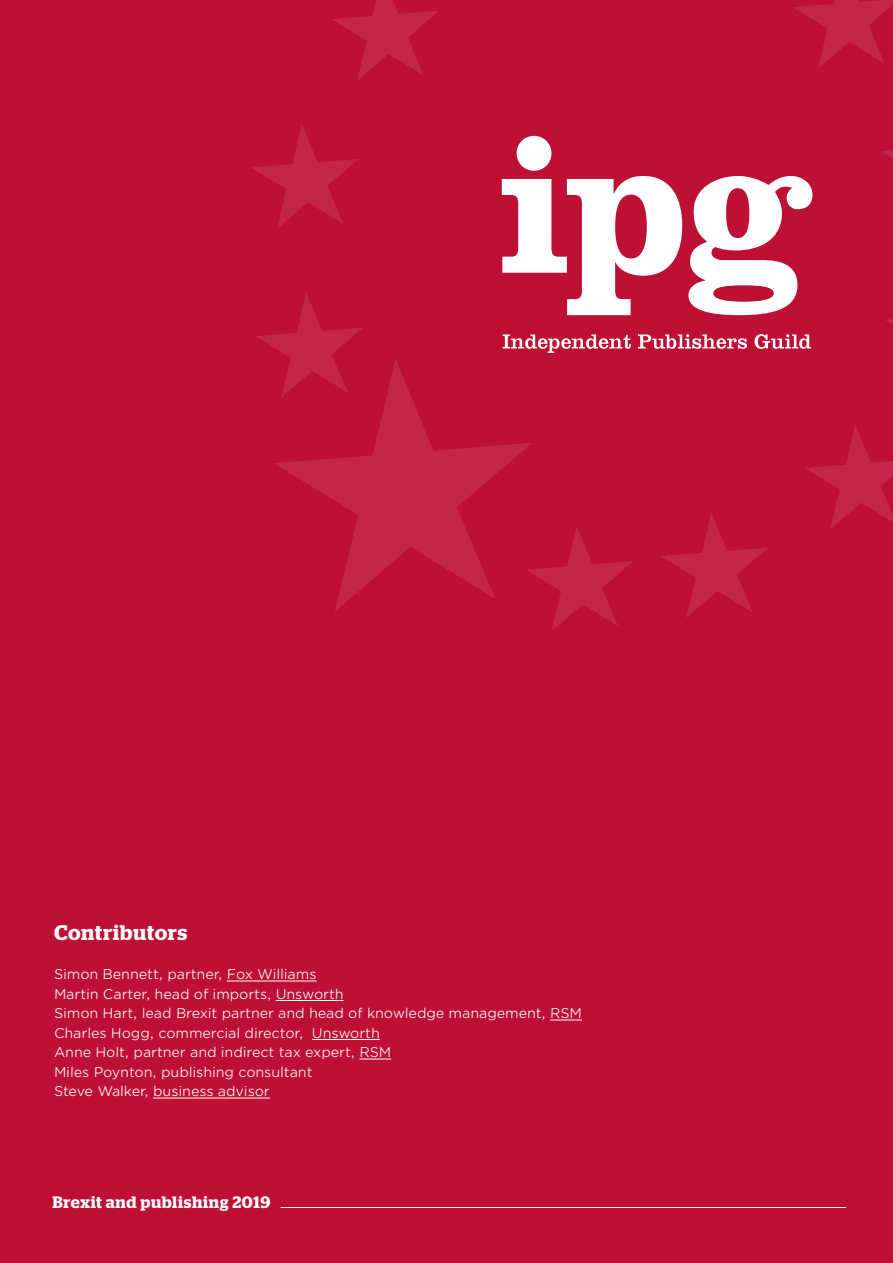
<style>
.page{position:relative;width:893px;height:1263px;background:#be0f34}
.page>*{position:absolute;margin:0;border:0;box-sizing:border-box;transform-origin:0 0}
.t1{font:600 21px "Stag";letter-spacing:.035em;color:#fff}
.t2{font:600 16.5px "Stag";letter-spacing:.04em;color:#fff}
.t3{font:13.5px "Gotham Office";color:#fff}
</style>
<div class="page">
<hr style="left:281px;top:1207px;width:565px;height:1px;background:#fff">
<svg style="left:503px;top:334px;width:128px;height:19px"></svg>
<svg style="left:638px;top:334px;width:109px;height:15px"></svg>
<svg style="left:754px;top:334px;width:57px;height:15px"></svg>
<svg style="left:502px;top:136px;width:180px;height:179px"></svg>
<svg style="left:688px;top:176px;width:124px;height:139px"></svg>
<svg style="left:252px;top:125px;width:106px;height:104px"></svg>
<svg style="left:332px;top:0;width:107px;height:81px"></svg>
<svg style="left:793px;top:0;width:100px;height:68px"></svg>
<svg style="left:881px;top:150px;width:12px;height:174px"></svg>
<svg style="left:805px;top:425px;width:88px;height:104px"></svg>
<svg style="left:661px;top:513px;width:106px;height:104px"></svg>
<svg style="left:533px;top:527px;width:100px;height:104px"></svg>
<svg style="left:274px;top:359px;width:259px;height:252px"></svg>
<svg style="left:256px;top:293px;width:107px;height:105px"></svg>
<hr style="left:227px;top:981px;width:89px;height:1px;background:#fff">
<hr style="left:276px;top:1000px;width:68px;height:1px;background:#fff">
<hr style="left:550px;top:1020px;width:32px;height:1px;background:#fff">
<hr style="left:312px;top:1039px;width:68px;height:1px;background:#fff">
<hr style="left:359px;top:1059px;width:32px;height:1px;background:#fff">
<hr style="left:153px;top:1098px;width:117px;height:1px;background:#fff">
<p class="t1" style="left:54px;top:920px;width:135px">Contributors</p>
<p class="t3" style="left:54px;top:965px;width:264px">Simon Bennett, partner, Fox Williams</p>
<p class="t3" style="left:54px;top:985px;width:291px">Martin Carter, head of imports, Unsworth</p>
<p class="t3" style="left:54px;top:1004px;width:530px">Simon Hart, lead Brexit partner and head of knowledge management, RSM</p>
<p class="t3" style="left:54px;top:1024px;width:328px">Charles Hogg, commercial director, Unsworth</p>
<p class="t3" style="left:54px;top:1043px;width:339px">Anne Holt, partner and indirect tax expert, RSM</p>
<p class="t3" style="left:54px;top:1063px;width:260px">Miles Poynton, publishing consultant</p>
<p class="t3" style="left:54px;top:1082px;width:218px">Steve Walker, business advisor</p>
<p class="t2" style="left:52px;top:1192px;width:219px">Brexit and publishing 2019</p>
</div>
